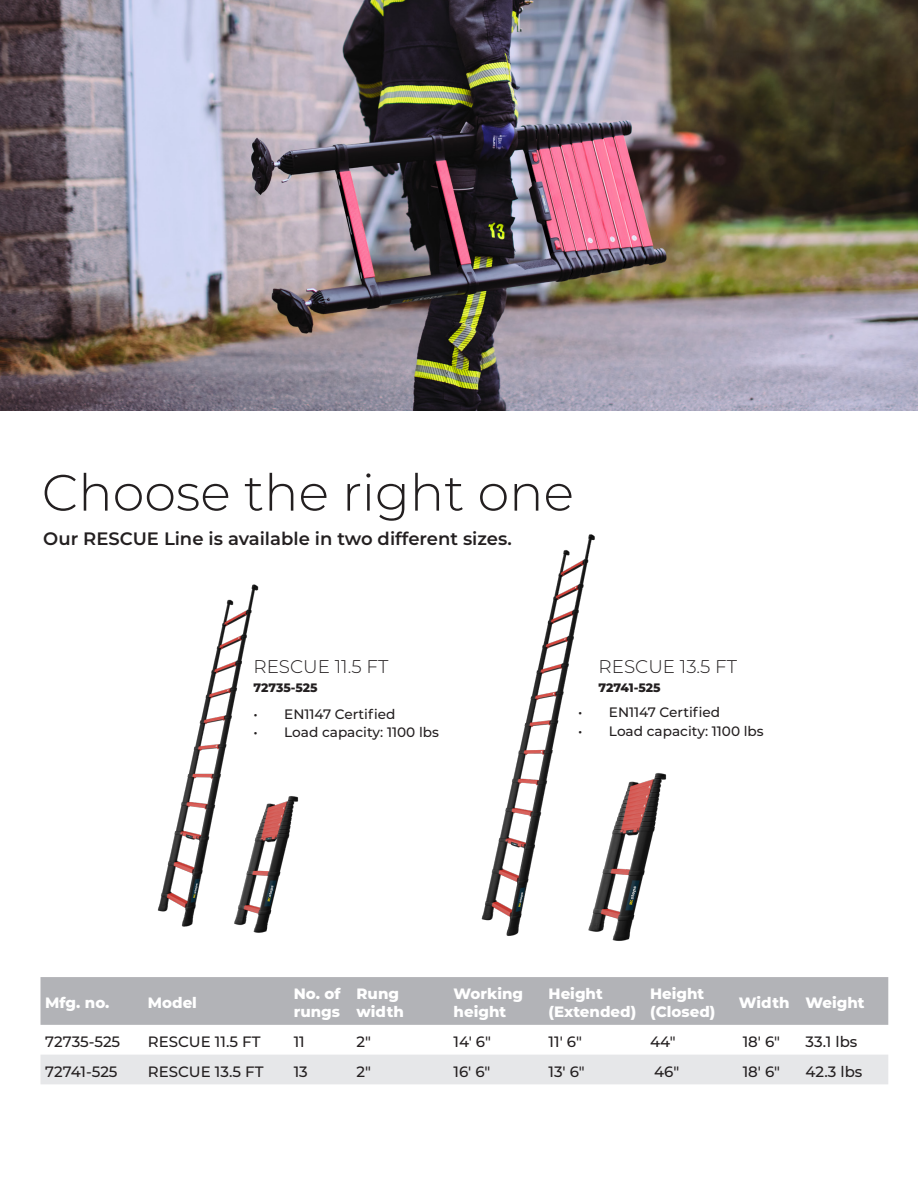
<style>
.page{position:relative;width:918px;height:1188px;background:#fff}
.page>*{position:absolute;margin:0;border:0;box-sizing:border-box;transform-origin:0 0}
.t1{font:300 51px "Montserrat";color:#231f20}
.t2{font:300 18.3px "Montserrat";color:#231f20}
.t3{font:600 18px "Montserrat";color:#231f20}
.Tabell{font:500 15px "Montserrat";color:#231f20}
.Tabell-2{font:800 15px/18px "Montserrat";color:#fff}
.t4{font:500 13.65px "Montserrat";color:#231f20}
.Tabell-3{font:800 12.3px "Montserrat";letter-spacing:-.005em;color:#231f20}
</style>
<div class="page">
<img style="left:157px;top:584px;width:102px;height:343px">
<img style="left:191px;top:792px;width:108px;height:141px">
<img style="left:481px;top:534px;width:114px;height:402px">
<img style="left:526px;top:767px;width:141px;height:174px">
<div style="left:40px;top:977px;width:848px;height:48px;background:#b2b3b7"></div>
<div style="left:40px;top:1055px;width:848px;height:29px;background:#e6e7e9"></div>
<img style="left:0;top:0;width:918px;height:411px">
<p class="t1" style="left:42px;top:458px;width:534px">Choose the right one</p>
<p class="t3" style="left:43px;top:526px;width:470px">Our RESCUE Line is available in two different sizes.</p>
<p class="t2" style="left:254px;top:655px;width:136px">RESCUE 11.5 FT</p>
<p class="Tabell-3" style="left:254px;top:678px;width:66px">72735-525</p>
<p class="t2" style="left:599px;top:655px;width:140px">RESCUE 13.5 FT</p>
<p class="Tabell-3" style="left:599px;top:678px;width:64px">72741-525</p>
<p class="t4" style="left:254px;top:705px;width:144px">• EN1147 Certified</p>
<p class="t4" style="left:254px;top:723px;width:187px">• Load capacity: 1100 lbs</p>
<p class="t4" style="left:578px;top:703px;width:144px">• EN1147 Certified</p>
<p class="t4" style="left:578px;top:721px;width:187px">• Load capacity: 1100 lbs</p>
<p class="Tabell-2" style="left:45px;top:993px;width:66px">Mfg. no.</p>
<p class="Tabell-2" style="left:148px;top:993px;width:51px">Model</p>
<p class="Tabell-2" style="left:294px;top:984px;width:48px">No. of</p>
<p class="Tabell-2" style="left:294px;top:1002px;width:48px">rungs</p>
<p class="Tabell-2" style="left:357px;top:984px;width:44px">Rung</p>
<p class="Tabell-2" style="left:357px;top:1002px;width:49px">width</p>
<p class="Tabell-2" style="left:454px;top:984px;width:71px">Working height</p>
<p class="Tabell-2" style="left:549px;top:984px;width:56px">Height</p>
<p class="Tabell-2" style="left:549px;top:1002px;width:89px">(Extended)</p>
<p class="Tabell-2" style="left:650px;top:984px;width:56px">Height</p>
<p class="Tabell-2" style="left:650px;top:1002px;width:67px">(Closed)</p>
<p class="Tabell-2" style="left:739px;top:993px;width:52px">Width</p>
<p class="Tabell-2" style="left:806px;top:993px;width:60px">Weight</p>
<p class="Tabell" style="left:45px;top:1031px;width:76px">72735-525</p>
<p class="Tabell" style="left:148px;top:1031px;width:114px">RESCUE 11.5 FT</p>
<p class="Tabell" style="left:294px;top:1031px;width:13px">11</p>
<p class="Tabell" style="left:357px;top:1031px;width:16px">2"</p>
<p class="Tabell" style="left:454px;top:1031px;width:39px">14' 6"</p>
<p class="Tabell" style="left:549px;top:1031px;width:35px">11' 6"</p>
<p class="Tabell" style="left:650px;top:1031px;width:27px">44"</p>
<p class="Tabell" style="left:743px;top:1031px;width:39px">18' 6"</p>
<p class="Tabell" style="left:806px;top:1031px;width:53px">33.1 lbs</p>
<p class="Tabell" style="left:45px;top:1061px;width:74px">72741-525</p>
<p class="Tabell" style="left:148px;top:1061px;width:117px">RESCUE 13.5 FT</p>
<p class="Tabell" style="left:294px;top:1061px;width:16px">13</p>
<p class="Tabell" style="left:357px;top:1061px;width:16px">2"</p>
<p class="Tabell" style="left:454px;top:1061px;width:38px">16' 6"</p>
<p class="Tabell" style="left:549px;top:1061px;width:38px">13' 6"</p>
<p class="Tabell" style="left:654px;top:1061px;width:27px">46"</p>
<p class="Tabell" style="left:743px;top:1061px;width:39px">18' 6"</p>
<p class="Tabell" style="left:806px;top:1061px;width:58px">42.3 lbs</p>
</div>
